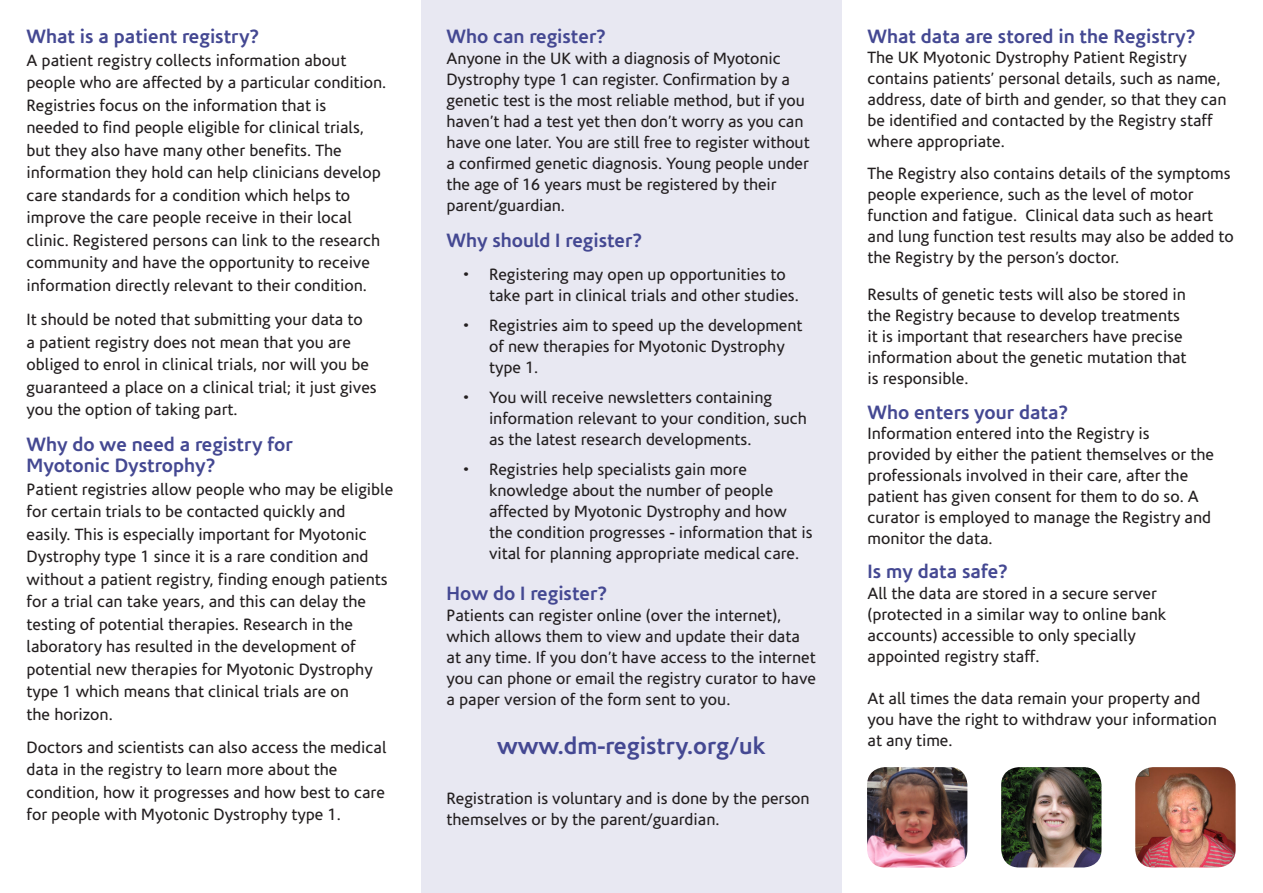
<style>
.page{position:relative;width:1263px;height:893px;background:#fff}
.page>*{position:absolute;margin:0;border:0;box-sizing:border-box;transform-origin:0 0}
.t1{font:700 24px "Corisande";color:#444892}
.t2{font:700 19.5px/21px "Corisande";color:#444892}
.t3{font:16.5px/21px "Corisande";color:#231f20}
</style>
<div class="page">
<div style="left:421px;top:0;width:421px;height:893px;background:#e8e8f2"></div>
<img style="left:867px;top:767px;width:100px;height:100px">
<img style="left:1135px;top:767px;width:100px;height:100px">
<img style="left:1001px;top:767px;width:100px;height:100px">
<p class="t2" style="left:27px;top:26px;width:234px">What is a patient registry?</p>
<p class="t3" style="left:27px;top:49px;width:361px;line-height:22.5px">A patient registry collects information about people who are affected by a particular condition.<br>Registries focus on the information that is<br>needed to find people eligible for clinical trials, but they also have many other benefits. The information they hold can help clinicians develop care standards for a condition which helps to improve the care people receive in their local clinic. Registered persons can link to the research community and have the opportunity to receive information directly relevant to their condition.</p>
<p class="t3" style="left:27px;top:309px;width:352px;line-height:22.5px">It should be noted that submitting your data to<br>a patient registry does not mean that you are obliged to enrol in clinical trials, nor will you be guaranteed a place on a clinical trial; it just gives you the option of taking part.</p>
<p class="t2" style="left:27px;top:434px;width:268px">Why do we need a registry for<br>Myotonic Dystrophy?</p>
<p class="t3" style="left:27px;top:478px;width:368px;line-height:22.5px">Patient registries allow people who may be eligible for certain trials to be contacted quickly and easily. This is especially important for Myotonic Dystrophy type 1 since it is a rare condition and without a patient registry, finding enough patients for a trial can take years, and this can delay the testing of potential therapies. Research in the laboratory has resulted in the development of potential new therapies for Myotonic Dystrophy type 1 which means that clinical trials are on<br>the horizon.</p>
<p class="t3" style="left:27px;top:736px;width:361px;line-height:22.5px">Doctors and scientists can also access the medical data in the registry to learn more about the condition, how it progresses and how best to care for people with Myotonic Dystrophy type 1.</p>
<p class="t2" style="left:446px;top:26px;width:161px">Who can register?</p>
<p class="t3" style="left:446px;top:49px;width:365px">Anyone in the UK with a diagnosis of Myotonic Dystrophy type 1 can register. Confirmation by a genetic test is the most reliable method, but if you haven’t had a test yet then don’t worry as you can have one later. You are still free to register without a confirmed genetic diagnosis. Young people under the age of 16 years must be registered by their parent/guardian.</p>
<p class="t2" style="left:446px;top:230px;width:197px">Why should I register?</p>
<p class="t3" style="left:489px;top:265px;width:311px;text-indent:-27px">• Registering may open up opportunities to take part in clinical trials and other studies.</p>
<p class="t3" style="left:489px;top:316px;width:315px;text-indent:-27px">• Registries aim to speed up the development of new therapies for Myotonic Dystrophy type 1.</p>
<p class="t3" style="left:489px;top:388px;width:319px;text-indent:-27px">• You will receive newsletters containing information relevant to your condition, such as the latest research developments.</p>
<p class="t3" style="left:489px;top:460px;width:325px;text-indent:-27px">• Registries help specialists gain more knowledge about the number of people affected by Myotonic Dystrophy and how the condition progresses - information that is vital for planning appropriate medical care.</p>
<p class="t2" style="left:446px;top:583px;width:162px">How do I register?</p>
<p class="t3" style="left:446px;top:605px;width:371px">Patients can register online (over the internet), which allows them to view and update their data at any time. If you don’t have access to the internet you can phone or email the registry curator to have a paper version of the form sent to you.</p>
<p class="t1" style="left:497px;top:732px;width:270px">www.dm-registry.org/uk</p>
<p class="t3" style="left:446px;top:788px;width:365px">Registration is voluntary and is done by the person themselves or by the parent/guardian.</p>
<p class="t2" style="left:867px;top:26px;width:329px">What data are stored in the Registry?</p>
<p class="t3" style="left:867px;top:47px;width:360px">The UK Myotonic Dystrophy Patient Registry contains patients’ personal details, such as name, address, date of birth and gender, so that they can be identified and contacted by the Registry staff where appropriate.</p>
<p class="t3" style="left:867px;top:163px;width:368px">The Registry also contains details of the symptoms people experience, such as the level of motor function and fatigue. Clinical data such as heart and lung function test results may also be added to the Registry by the person’s doctor.</p>
<p class="t3" style="left:867px;top:284px;width:321px">Results of genetic tests will also be stored in the Registry because to develop treatments it is important that researchers have precise information about the genetic mutation that is responsible.</p>
<p class="t2" style="left:867px;top:402px;width:202px">Who enters your data?</p>
<p class="t3" style="left:867px;top:423px;width:348px">Information entered into the Registry is provided by either the patient themselves or the professionals involved in their care, after the patient has given consent for them to do so. A curator is employed to manage the Registry and monitor the data.</p>
<p class="t2" style="left:867px;top:561px;width:142px">Is my data safe?</p>
<p class="t3" style="left:867px;top:583px;width:300px">All the data are stored in a secure server (protected in a similar way to online bank accounts) accessible to only specially appointed registry staff.</p>
<p class="t3" style="left:867px;top:688px;width:351px">At all times the data remain your property and you have the right to withdraw your information at any time.</p>
</div>
